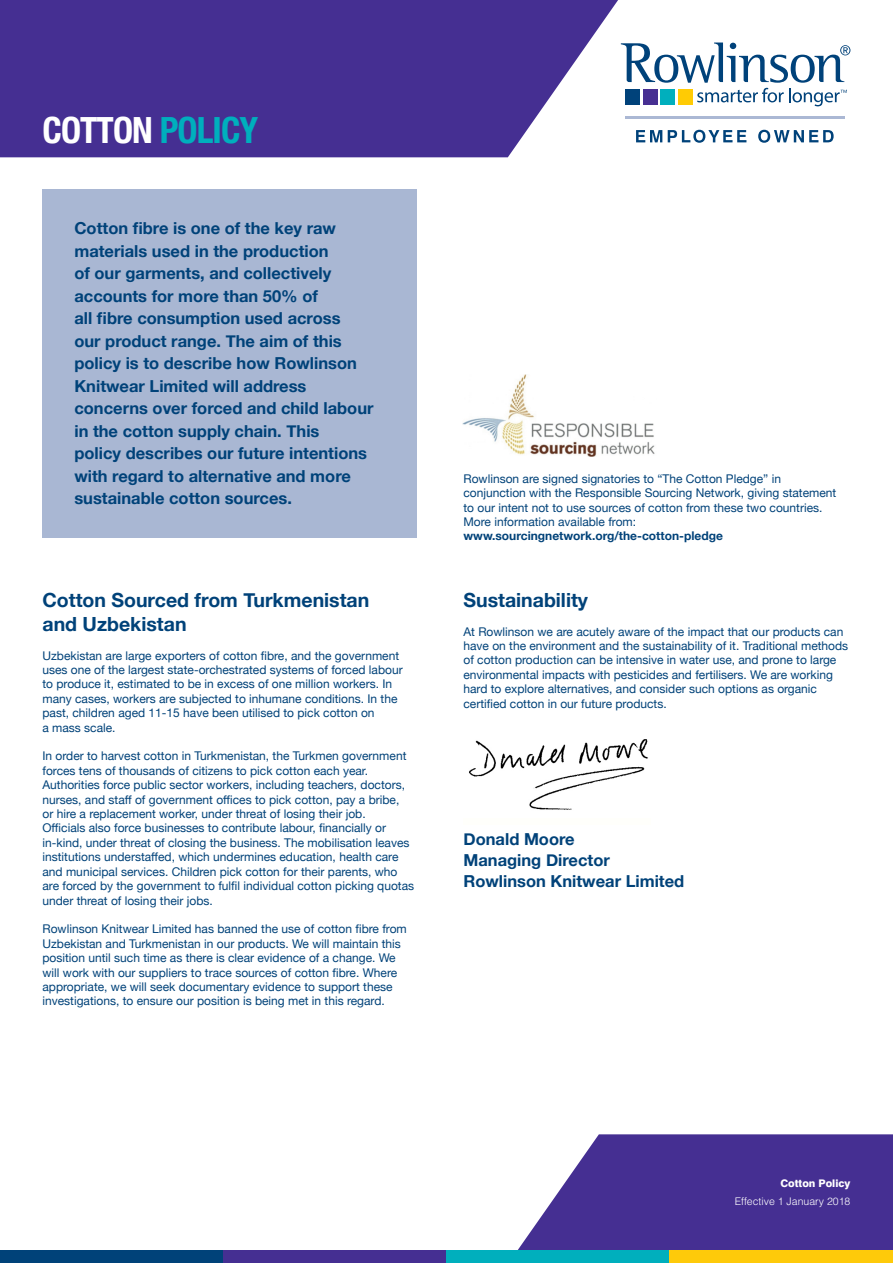
<style>
.page{position:relative;width:893px;height:1263px;background:#fff}
.page>*{position:absolute;margin:0;border:0;box-sizing:border-box;transform-origin:0 0}
.t1{font:700 condensed 36.15px "Helvetica Neue";letter-spacing:-.025em;color:#fff}
.t2{font:700 19.5px/24px "Helvetica Neue";color:#004279}
.t3{font:700 16.5px/22.5px "Helvetica Neue";color:#004279}
.t4{font:12px/14.4px "Helvetica Neue";color:#004279}
.t5{font:300 10.5px "Helvetica";color:#fff}
.t6{font:800 10.5px "Swiss 721 BT";color:#fff}
.s1{color:#00afbd}
.s2{font-weight:700}
</style>
<div class="page">
<svg style="left:621px;top:43px;width:229px;height:63px"></svg>
<svg style="left:636px;top:130px;width:26px;height:12px"></svg>
<svg style="left:668px;top:130px;width:78px;height:13px"></svg>
<svg style="left:758px;top:130px;width:76px;height:13px"></svg>
<hr style="left:625px;top:117px;width:219px;height:2px;background:#abb8d4">
<svg style="left:0;top:0;width:618px;height:157px;background:#54409b"></svg>
<svg style="left:518px;top:1134px;width:375px;height:116px;background:#5a479e"></svg>
<div style="left:0;top:1250px;width:223px;height:13px;background:#004279"></div>
<div style="left:223px;top:1250px;width:223px;height:13px;background:#452f92"></div>
<div style="left:446px;top:1250px;width:224px;height:13px;background:#00afbd"></div>
<div style="left:670px;top:1250px;width:223px;height:13px;background:#feca0a"></div>
<div style="left:43px;top:189px;width:374px;height:349px;background:#a9b7d3"></div>
<img style="left:463px;top:374px;width:192px;height:82px">
<div style="left:463px;top:740px;width:188px;height:85px;background:#fffffb"></div>
<img style="left:469px;top:740px;width:179px;height:70px">
<p class="t1" style="left:43px;top:100px;width:217px">COTTON <span class="s1">POLICY</span></p>
<p class="t3" style="left:74px;top:217px;width:301px">Cotton fibre is one of the key raw materials used in the production<br>of our garments, and collectively accounts for more than 50% of<br>all fibre consumption used across<br>our product range. The aim of this policy is to describe how Rowlinson Knitwear Limited will address concerns over forced and child labour in the cotton supply chain. This<br>policy describes our future intentions with regard to alternative and more sustainable cotton sources.</p>
<p class="t2" style="left:43px;top:588px;width:328px">Cotton Sourced from Turkmenistan and Uzbekistan</p>
<p class="t4" style="left:43px;top:649px;width:362px">Uzbekistan are large exporters of cotton fibre, and the government uses one of the largest state-orchestrated systems of forced labour to produce it, estimated to be in excess of one million workers. In many cases, workers are subjected to inhumane conditions. In the past, children aged 11-15 have been utilised to pick cotton on<br>a mass scale.</p>
<p class="t4" style="left:43px;top:750px;width:373px">In order to harvest cotton in Turkmenistan, the Turkmen government forces tens of thousands of citizens to pick cotton each year.<br>Authorities force public sector workers, including teachers, doctors, nurses, and staff of government offices to pick cotton, pay a bribe,<br>or hire a replacement worker, under threat of losing their job.<br>Officials also force businesses to contribute labour, financially or in-kind, under threat of closing the business. The mobilisation leaves institutions understaffed, which undermines education, health care and municipal services. Children pick cotton for their parents, who are forced by the government to fulfil individual cotton picking quotas under threat of losing their jobs.</p>
<p class="t4" style="left:43px;top:922px;width:366px">Rowlinson Knitwear Limited has banned the use of cotton fibre from Uzbekistan and Turkmenistan in our products. We will maintain this position until such time as there is clear evidence of a change. We will work with our suppliers to trace sources of cotton fibre. Where appropriate, we will seek documentary evidence to support these investigations, to ensure our position is being met in this regard.</p>
<p class="t4" style="left:463px;top:472px;width:374px">Rowlinson are signed signatories to “The Cotton Pledge” in conjunction with the Responsible Sourcing Network, giving statement to our intent not to use sources of cotton from these two countries.<br>More information available from: <span class="s2">www.sourcingnetwork.org/the-cotton-pledge</span></p>
<p class="t2" style="left:463px;top:588px;width:126px">Sustainability</p>
<p class="t4" style="left:463px;top:625px;width:386px">At Rowlinson we are acutely aware of the impact that our products can have on the environment and the sustainability of it. Traditional methods of cotton production can be intensive in water use, and prone to large environmental impacts with pesticides and fertilisers. We are working hard to explore alternatives, and consider such options as organic certified cotton in our future products.</p>
<p class="t3" style="left:463px;top:828px;width:113px">Donald Moore</p>
<p class="t3" style="left:463px;top:849px;width:148px">Managing Director</p>
<p class="t3" style="left:463px;top:870px;width:222px">Rowlinson Knitwear Limited</p>
<p class="t6" style="left:780px;top:1176px;width:71px">Cotton Policy</p>
<p class="t5" style="left:735px;top:1194px;width:117px">Effective 1 January 2018</p>
</div>
